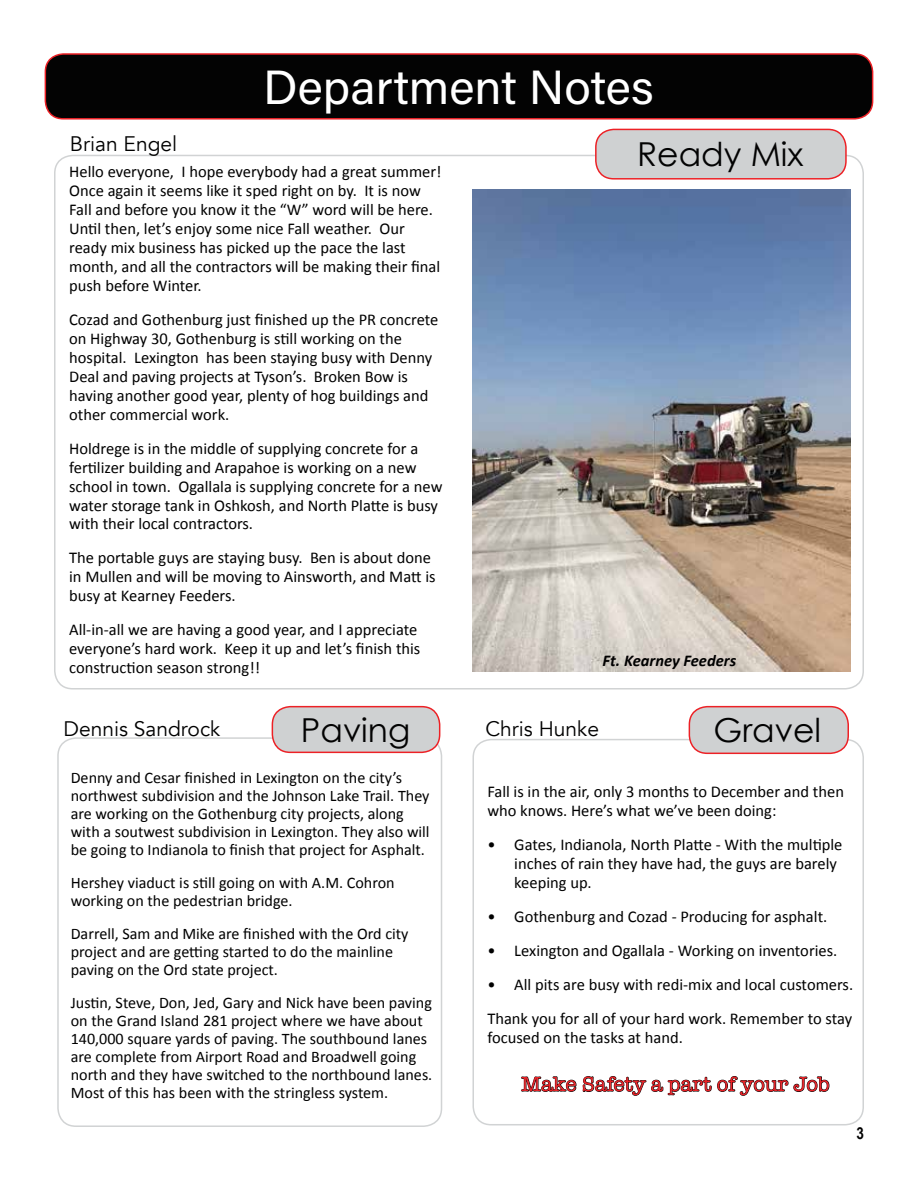
<style>
.page{position:relative;width:918px;height:1188px;background:#fff}
.page>*{position:absolute;margin:0;border:0;box-sizing:border-box;transform-origin:0 0}
.t1{font:48px "Acumin Pro";color:#fff}
.t2{font:33px "Century Gothic";color:#000}
.t3{font:21px "Avenir";color:#000}
.t4{font:21px "American Typewriter";color:#ed1f24}
.t5{font:16.5px/19px "Calibri";color:#000}
.t6{font:italic 700 16.5px "Calibri";color:#000}
.t7{font:700 16.5px "Arial Narrow";color:#000}
.t8{font:16.2px/18px "Calibri";color:#000}
</style>
<div class="page">
<div style="left:45px;top:54px;width:828px;height:65px;background:#000;border-radius:18px"></div>
<div style="left:45px;top:53px;width:828px;height:67px;border:2px solid #ed1f24;border-radius:18px"></div>
<div style="left:57px;top:737px;width:385px;height:390px;border:2px solid #d1d3d4;border-radius:18px"></div>
<div style="left:272px;top:707px;width:168px;height:45px;background:#cfd1d2;border-radius:18px"></div>
<div style="left:272px;top:706px;width:168px;height:47px;border:2px solid #ed1f24;border-radius:18px"></div>
<div style="left:689px;top:707px;width:159px;height:46px;background:#cfd1d2;border-radius:18px"></div>
<div style="left:689px;top:706px;width:160px;height:48px;border:2px solid #ed1f24;border-radius:18px"></div>
<svg style="left:521px;top:1076px;width:309px;height:50px"></svg>
<div style="left:596px;top:129px;width:250px;height:50px;background:#cfd1d2;border-radius:18px"></div>
<div style="left:595px;top:129px;width:252px;height:51px;border:2px solid #ed1f24;border-radius:18px"></div>
<img style="left:472px;top:189px;width:378px;height:483px">
<h1 class="t1" style="left:263px;top:54px;width:392px">Department Notes</h1>
<p class="t3" style="left:70px;top:131px;width:109px">Brian Engel</p>
<p class="t5" style="left:69px;top:162px;width:374px">Hello everyone, I hope everybody had a great summer!<br>Once again it seems like it sped right on by. It is now Fall and before you know it the “W” word will be here.<br>Until then, let’s enjoy some nice Fall weather. Our ready mix business has picked up the pace the last month, and all the contractors will be making their final push before Winter.</p>
<p class="t5" style="left:69px;top:310px;width:371px">Cozad and Gothenburg just finished up the PR concrete on Highway 30, Gothenburg is still working on the hospital. Lexington has been staying busy with Denny Deal and paving projects at Tyson’s. Broken Bow is having another good year, plenty of hog buildings and other commercial work.</p>
<p class="t5" style="left:69px;top:439px;width:375px">Holdrege is in the middle of supplying concrete for a fertilizer building and Arapahoe is working on a new school in town. Ogallala is supplying concrete for a new water storage tank in Oshkosh, and North Platte is busy with their local contractors.</p>
<p class="t5" style="left:69px;top:549px;width:368px">The portable guys are staying busy. Ben is about done in Mullen and will be moving to Ainsworth, and Matt is busy at Kearney Feeders.</p>
<p class="t5" style="left:69px;top:620px;width:353px">All-in-all we are having a good year, and I appreciate everyone’s hard work. Keep it up and let’s finish this construction season strong!!</p>
<p class="t3" style="left:63px;top:716px;width:158px">Dennis Sandrock</p>
<h2 class="t2" style="left:301px;top:710px;width:111px">Paving</h2>
<p class="t8" style="left:71px;top:769px;width:360px">Denny and Cesar finished in Lexington on the city’s northwest subdivision and the Johnson Lake Trail. They are working on the Gothenburg city projects, along with a soutwest subdivision in Lexington. They also will be going to Indianola to finish that project for Asphalt.</p>
<p class="t8" style="left:71px;top:874px;width:326px">Hershey viaduct is still going on with A.M. Cohron working on the pedestrian bridge.</p>
<p class="t8" style="left:71px;top:925px;width:339px">Darrell, Sam and Mike are finished with the Ord city project and are getting started to do the mainline paving on the Ord state project.</p>
<p class="t8" style="left:71px;top:994px;width:363px">Justin, Steve, Don, Jed, Gary and Nick have been paving on the Grand Island 281 project where we have about 140,000 square yards of paving. The southbound lanes are complete from Airport Road and Broadwell going north and they have switched to the northbound lanes.<br>Most of this has been with the stringless system.</p>
<h2 class="t2" style="left:637px;top:134px;width:168px">Ready Mix</h2>
<p class="t6" style="left:603px;top:650px;width:135px">Ft. Kearney Feeders</p>
<p class="t3" style="left:486px;top:716px;width:115px">Chris Hunke</p>
<h2 class="t2" style="left:714px;top:710px;width:109px">Gravel</h2>
<p class="t5" style="left:487px;top:782px;width:358px">Fall is in the air, only 3 months to December and then who knows. Here’s what we’ve been doing:</p>
<p class="t5" style="left:514px;top:835px;width:330px;text-indent:-27px">• Gates, Indianola, North Platte - With the multiple inches of rain they have had, the guys are barely keeping up.</p>
<p class="t5" style="left:487px;top:907px;width:342px">• Gothenburg and Cozad - Producing for asphalt.</p>
<p class="t5" style="left:487px;top:941px;width:352px">• Lexington and Ogallala - Working on inventories.</p>
<p class="t5" style="left:487px;top:968px;width:367px;line-height:33.9px">• All pits are busy with redi-mix and local customers.<br>Thank you for all of your hard work. Remember to stay</p>
<p class="t5" style="left:487px;top:1028px;width:197px">focused on the tasks at hand.</p>
<p class="t4" style="left:521px;top:1068px;width:310px">Make Safety a part of your Job</p>
<p class="t7" style="left:856px;top:1121px;width:9px">3</p>
</div>
